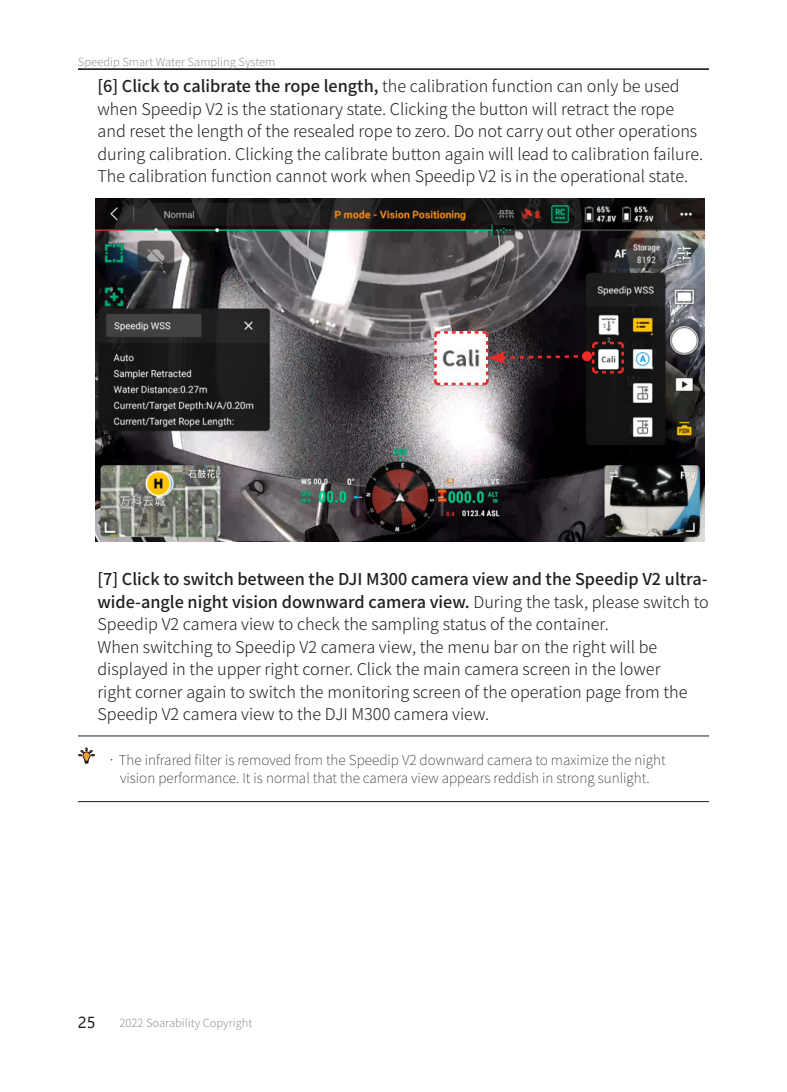
<style>
.page{position:relative;width:787px;height:1092px;background:#fff}
.page>*{position:absolute;margin:0;border:0;box-sizing:border-box;transform-origin:0 0}
.正文{font:300 16.25px/22.5px "Source Han Sans SC";color:#231f20}
.正文-2{font:500 16.25px/22.5px "Source Han Sans SC";color:#231f20;text-align:justify}
.t1{font:15px "Microsoft Ya Hei";color:#231f20}
.正文-3{font:200 13.75px "Source Han Sans SC";color:#231f20}
.t2{font:300 11.25px "Source Han Sans SC";color:#939598}
.s1{font-weight:500}
.s2{font-weight:300}
</style>
<div class="page">
<hr style="left:78px;top:68px;width:631px;height:2px;background:#231f20">
<img style="left:95px;top:198px;width:609px;height:343px">
<hr style="left:78px;top:735px;width:631px;height:1px;background:#231f20">
<hr style="left:78px;top:801px;width:631px;height:1px;background:#231f20">
<svg style="left:78px;top:747px;width:17px;height:16px"></svg>
<svg style="left:433px;top:330px;width:192px;height:56px"></svg>
<p class="t2" style="left:78px;top:56px;width:199px">Speedip Smart Water Sampling System</p>
<p class="正文" style="left:97px;top:75px;width:607px"><span class="s1">[6] Click to calibrate the rope length,</span> the calibration function can only be used when Speedip V2 is the stationary state. Clicking the button will retract the rope and reset the length of the resealed rope to zero. Do not carry out other operations during calibration. Clicking the calibrate button again will lead to calibration failure.<br>The calibration function cannot work when Speedip V2 is in the operational state.</p>
<p class="正文-2" style="left:97px;top:568px;width:613px">[7] Click to switch between the DJI M300 camera view and the Speedip V2 ultra&shy;wide-angle night vision downward camera view. <span class="s2">During the task, please switch to Speedip V2 camera view to check the sampling status of the container.</span></p>
<p class="正文" style="left:97px;top:635px;width:591px">When switching to Speedip V2 camera view, the menu bar on the right will be displayed in the upper right corner. Click the main camera screen in the lower right corner again to switch the monitoring screen of the operation page from the Speedip V2 camera view to the DJI M300 camera view.</p>
<p class="正文-3" style="left:105px;top:752px;width:562px">•The infrared filter is removed from the Speedip V2 downward camera to maximize the night</p>
<p class="正文-3" style="left:120px;top:770px;width:531px">vision performance. It is normal that the camera view appears reddish in strong sunlight.</p>
<p class="t1" style="left:78px;top:1012px;width:19px">25</p>
<p class="t2" style="left:119px;top:1016px;width:134px">2022 Soarability Copyright</p>
</div>
